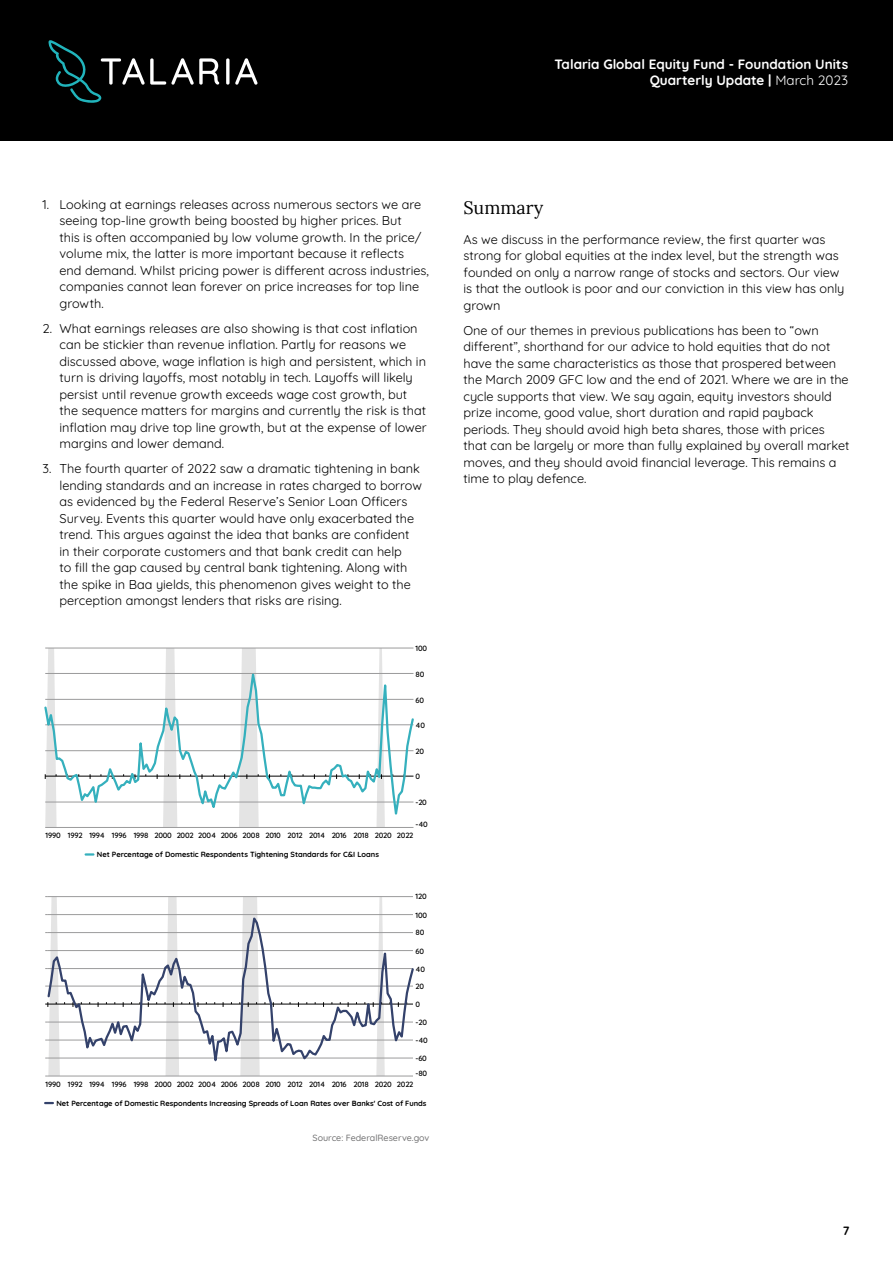
<style>
.page{position:relative;width:893px;height:1263px;background:#fff}
.page>*{position:absolute;margin:0;border:0;box-sizing:border-box;transform-origin:0 0}
.Heading_2{font:18px "Lora";color:#000}
.t1{font:700 13.5px/16.2px "Quicksand";color:#fff;text-align:right}
.Body{font:12.75px/16.5px "Quicksand";color:#000}
.t2{font:700 12px "Quicksand";color:#000}
.Footnote{font:500 9px "Quicksand";color:#727273}
.t3{font:600 7.65px "Quicksand";letter-spacing:-.025em;color:#000}
.t4{font:700 7.5px "Quicksand";color:#000}
.s1{font-weight:400}
</style>
<div class="page">
<div style="left:0;top:0;width:893px;height:141px;background:#000"></div>
<svg style="left:226px;top:58px;width:3px;height:27px"></svg>
<svg style="left:235px;top:58px;width:22px;height:27px"></svg>
<svg style="left:48px;top:40px;width:171px;height:63px"></svg>
<svg style="left:86px;top:853px;width:7px;height:3px"></svg>
<hr style="left:45px;top:648px;width:368px;height:1px;background:#9b9b9c">
<svg style="left:44px;top:651px;width:370px;height:177px"></svg>
<svg style="left:48px;top:897px;width:364px;height:15px"></svg>
<svg style="left:45px;top:1102px;width:8px;height:2px"></svg>
<hr style="left:48px;top:896px;width:365px;height:1px;background:#9b9b9c">
<svg style="left:46px;top:912px;width:368px;height:165px"></svg>
<p class="t1" style="left:555px;top:54px;width:295px">Talaria Global Equity Fund - Foundation Units<br>Quarterly Update | <span class="s1">March 2023</span></p>
<p class="Body" style="left:60px;top:195px;width:371px;text-indent:-17px">1. Looking at earnings releases across numerous sectors we are seeing top-line growth being boosted by higher prices. But<br>this is often accompanied by low volume growth. In the price/ volume mix, the latter is more important because it reflects end demand. Whilst pricing power is different across industries, companies cannot lean forever on price increases for top line growth.</p>
<p class="Body" style="left:60px;top:319px;width:369px;text-indent:-17px">2. What earnings releases are also showing is that cost inflation can be stickier than revenue inflation. Partly for reasons we discussed above, wage inflation is high and persistent, which in turn is driving layoffs, most notably in tech. Layoffs will likely persist until revenue growth exceeds wage cost growth, but the sequence matters for margins and currently the risk is that inflation may drive top line growth, but at the expense of lower margins and lower demand.</p>
<p class="Body" style="left:60px;top:459px;width:364px;text-indent:-17px">3. The fourth quarter of 2022 saw a dramatic tightening in bank lending standards and an increase in rates charged to borrow as evidenced by the Federal Reserve’s Senior Loan Officers Survey. Events this quarter would have only exacerbated the trend. This argues against the idea that banks are confident in their corporate customers and that bank credit can help<br>to fill the gap caused by central bank tightening. Along with the spike in Baa yields, this phenomenon gives weight to the perception amongst lenders that risks are rising.</p>
<p class="t3" style="left:415px;top:643px;width:13px">100</p>
<p class="t3" style="left:415px;top:668px;width:10px">80</p>
<p class="t3" style="left:415px;top:694px;width:10px">60</p>
<p class="t3" style="left:415px;top:719px;width:11px">40</p>
<p class="t3" style="left:415px;top:745px;width:10px">20</p>
<p class="t3" style="left:415px;top:771px;width:6px">0</p>
<p class="t3" style="left:415px;top:796px;width:13px">-20</p>
<p class="t3" style="left:415px;top:819px;width:14px">-40</p>
<p class="t3" style="left:46px;top:829px;width:369px">1990 1992 1994 1996 1998 2000 2002 2004 2006 2008 2010 2012 2014 2016 2018 2020 2022</p>
<p class="t4" style="left:97px;top:849px;width:284px">Net Percentage of Domestic Respondents Tightening Standards for C&amp;I Loans</p>
<p class="t3" style="left:415px;top:890px;width:13px">120</p>
<p class="t3" style="left:415px;top:927px;width:10px">80</p>
<p class="t3" style="left:415px;top:945px;width:10px">60</p>
<p class="t3" style="left:415px;top:963px;width:11px">40</p>
<p class="t3" style="left:415px;top:980px;width:10px">20</p>
<p class="t3" style="left:416px;top:1016px;width:13px">-20</p>
<p class="t3" style="left:415px;top:1034px;width:14px">-40</p>
<p class="t3" style="left:415px;top:1053px;width:13px">-60</p>
<p class="t3" style="left:415px;top:909px;width:13px">100</p>
<p class="t3" style="left:415px;top:998px;width:6px">0</p>
<p class="t3" style="left:415px;top:1067px;width:13px">-80</p>
<p class="t3" style="left:46px;top:1078px;width:369px">1990 1992 1994 1996 1998 2000 2002 2004 2006 2008 2010 2012 2014 2016 2018 2020 2022</p>
<p class="t4" style="left:56px;top:1097px;width:372px">Net Percentage of Domestic Respondents Increasing Spreads of Loan Rates over Banks' Cost of Funds</p>
<p class="Footnote" style="left:312px;top:1131px;width:118px">Source: FederalReserve.gov</p>
<p class="Heading_2" style="left:463px;top:194px;width:81px">Summary</p>
<p class="Body" style="left:463px;top:229px;width:382px">As we discuss in the performance review, the first quarter was strong for global equities at the index level, but the strength was founded on only a narrow range of stocks and sectors. Our view is that the outlook is poor and our conviction in this view has only grown</p>
<p class="Body" style="left:463px;top:320px;width:387px">One of our themes in previous publications has been to “own different”, shorthand for our advice to hold equities that do not have the same characteristics as those that prospered between the March 2009 GFC low and the end of 2021. Where we are in the cycle supports that view. We say again, equity investors should prize income, good value, short duration and rapid payback periods. They should avoid high beta shares, those with prices that can be largely or more than fully explained by overall market moves, and they should avoid financial leverage. This remains a time to play defence.</p>
<p class="t2" style="left:843px;top:1222px;width:8px">7</p>
</div>
